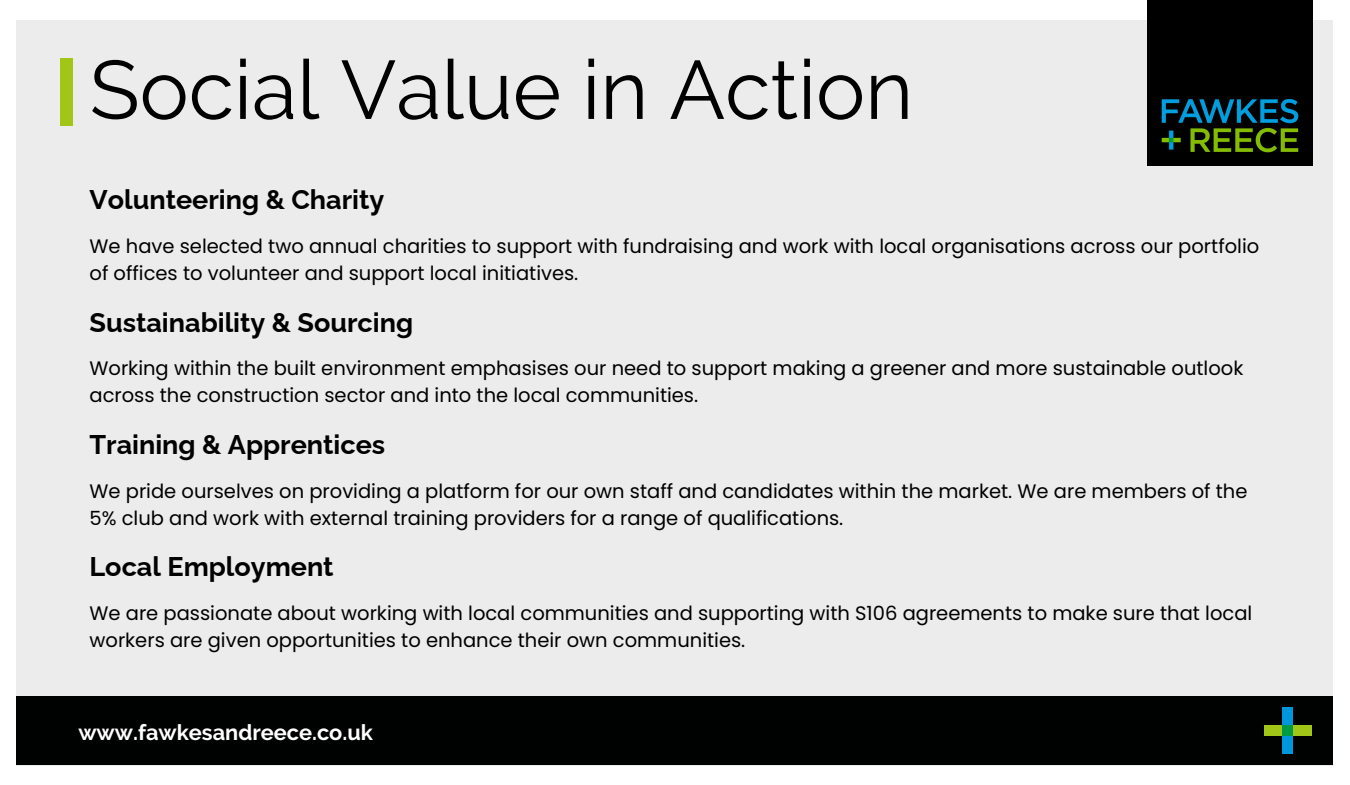
<style>
.page{position:relative;width:1350px;height:785px;background:#fff}
.page>*{position:absolute;margin:0;border:0;box-sizing:border-box;transform-origin:0 0}
.t1{font:82.5px "Raleway";color:#000}
.t2{font:700 27px "Raleway";color:#000}
.t3{font:700 21.75px "Raleway";color:#fff}
.t4{font:19.5px/27px "Poppins";color:#000}
</style>
<div class="page">
<div style="left:17px;top:20px;width:1316px;height:744px;background:#ececec"></div>
<img style="left:1147px;top:0;width:166px;height:165px">
<div style="left:17px;top:696px;width:1316px;height:68px;background:#000101"></div>
<div style="left:1283px;top:706px;width:10px;height:47px;background:#0096dc"></div>
<div style="left:1265px;top:724px;width:18px;height:11px;background:#a2c617"></div>
<div style="left:1283px;top:724px;width:10px;height:11px;background:#009a44"></div>
<div style="left:1293px;top:724px;width:18px;height:11px;background:#a2c617"></div>
<div style="left:60px;top:58px;width:13px;height:67px;background:#a2c617"></div>
<p class="t1" style="left:90px;top:41px;width:825px">Social Value in Action</p>
<p class="t2" style="left:90px;top:184px;width:296px">Volunteering &amp; Charity</p>
<p class="t4" style="left:90px;top:232px;width:1171px">We have selected two annual charities to support with fundraising and work with local organisations across our portfolio of offices to volunteer and support local initiatives.</p>
<p class="t2" style="left:90px;top:306px;width:325px">Sustainability &amp; Sourcing</p>
<p class="t4" style="left:90px;top:355px;width:1155px">Working within the built environment emphasises our need to support making a greener and more sustainable outlook across the construction sector and into the local communities.</p>
<p class="t2" style="left:90px;top:428px;width:297px">Training &amp; Apprentices</p>
<p class="t4" style="left:90px;top:477px;width:1159px">We pride ourselves on providing a platform for our own staff and candidates within the market. We are members of the<br>5% club and work with external training providers for a range of qualifications.</p>
<p class="t2" style="left:90px;top:550px;width:246px">Local Employment</p>
<p class="t4" style="left:90px;top:599px;width:1164px">We are passionate about working with local communities and supporting with S106 agreements to make sure that local workers are given opportunities to enhance their own communities.</p>
<p class="t3" style="left:78px;top:718px;width:296px">www.fawkesandreece.co.uk</p>
</div>
